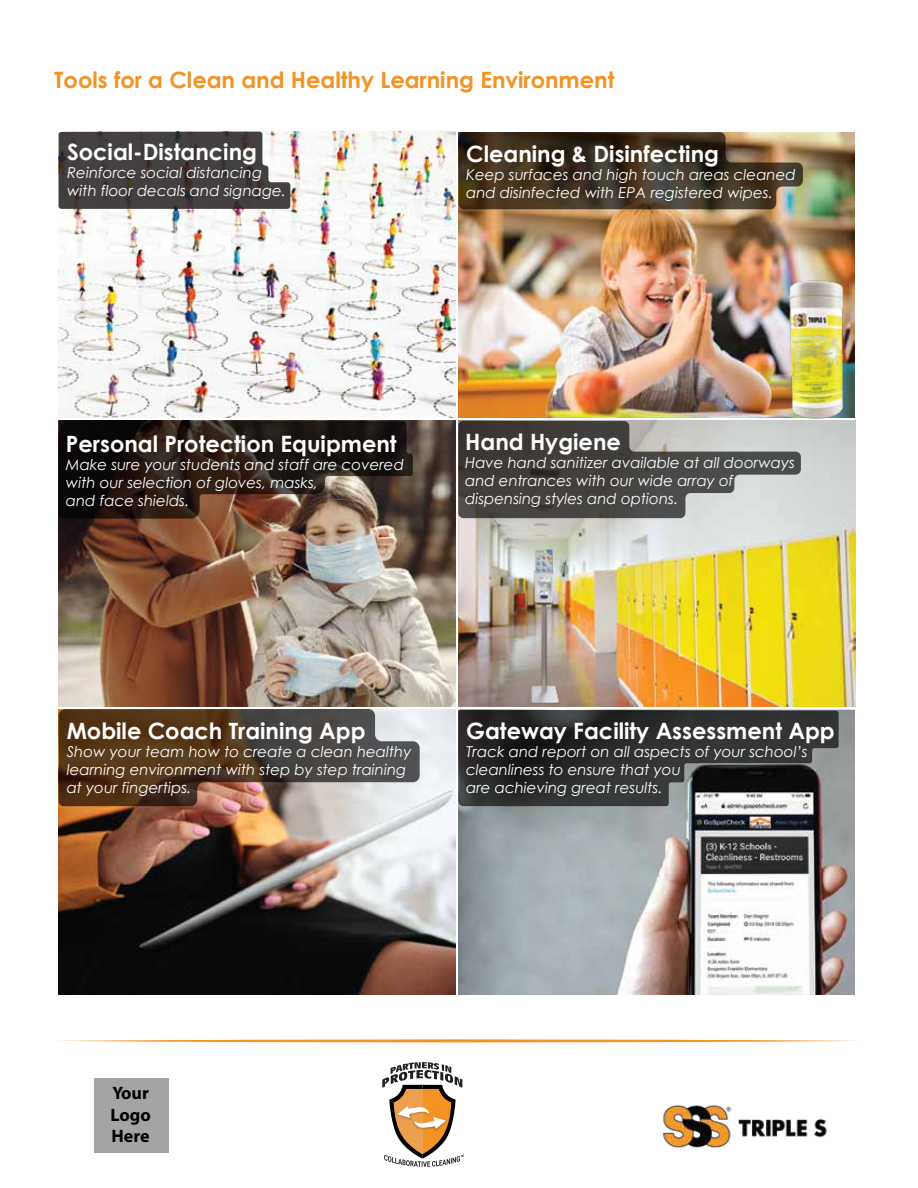
<style>
.page{position:relative;width:918px;height:1188px;background:#fff}
.page>*{position:absolute;margin:0;border:0;box-sizing:border-box;transform-origin:0 0}
.t1{font:700 22.5px "Century Gothic";color:#fff}
.t2{font:700 22.5px "Century Gothic";color:#f29323}
.t3{font:700 18px/21.6px "Myriad Pro";color:#000;text-align:justify}
.t4{font:italic 15px/18px "Century Gothic";color:#fff}
</style>
<div class="page">
<img style="left:458px;top:709px;width:397px;height:286px">
<img style="left:458px;top:421px;width:398px;height:285px">
<img style="left:59px;top:709px;width:396px;height:286px">
<img style="left:59px;top:421px;width:396px;height:285px">
<img style="left:458px;top:132px;width:397px;height:286px">
<img style="left:59px;top:132px;width:396px;height:286px">
<svg style="left:59px;top:132px;width:231px;height:77px;background:#4f4b4b"></svg>
<div style="left:94px;top:1078px;width:74px;height:74px;background:#a5a4a4"></div>
<svg style="left:458px;top:710px;width:381px;height:96px;background:#383939"></svg>
<img style="left:663px;top:1104px;width:164px;height:44px">
<svg style="left:458px;top:421px;width:343px;height:97px;background:#6b6a68"></svg>
<svg style="left:59px;top:1039px;width:799px;height:3px;background:#f9bb75"></svg>
<svg style="left:59px;top:709px;width:361px;height:97px;background:#665444"></svg>
<svg style="left:59px;top:420px;width:354px;height:99px;background:#32251e"></svg>
<svg style="left:458px;top:132px;width:345px;height:77px;background:#4a3c2a"></svg>
<img style="left:525px;top:548px;width:38px;height:158px">
<img style="left:787px;top:274px;width:60px;height:147px">
<svg style="left:382px;top:1062px;width:82px;height:105px"></svg>
<h1 class="t2" style="left:54px;top:66px;width:562px">Tools for a Clean and Healthy Learning Environment</h1>
<h1 class="t1" style="left:67px;top:138px;width:191px">Social-Distancing</h1>
<p class="t4" style="left:67px;top:164px;width:220px">Reinforce social distancing with floor decals and signage.</p>
<h1 class="t1" style="left:466px;top:140px;width:254px">Cleaning &amp; Disinfecting</h1>
<p class="t4" style="left:466px;top:166px;width:331px">Keep surfaces and high touch areas cleaned and disinfected with EPA registered wipes.</p>
<h1 class="t1" style="left:66px;top:429px;width:332px">Personal Protection Equipment</h1>
<p class="t4" style="left:66px;top:455px;width:340px">Make sure your students and staff are covered with our selection of gloves, masks,<br>and face shields.</p>
<h1 class="t1" style="left:465px;top:428px;width:157px">Hand Hygiene</h1>
<p class="t4" style="left:465px;top:454px;width:331px">Have hand sanitizer available at all doorways and entrances with our wide array of dispensing styles and options.</p>
<h1 class="t1" style="left:67px;top:717px;width:300px">Mobile Coach Training App</h1>
<p class="t4" style="left:67px;top:743px;width:346px">Show your team how to create a clean healthy learning environment with step by step training at your fingertips.</p>
<h1 class="t1" style="left:466px;top:717px;width:370px">Gateway Facility Assessment App</h1>
<p class="t4" style="left:466px;top:743px;width:343px">Track and report on all aspects of your school’s cleanliness to ensure that you<br>are achieving great results.</p>
<p class="t3" style="left:110px;top:1081px;width:42px">Your Logo Here</p>
</div>
